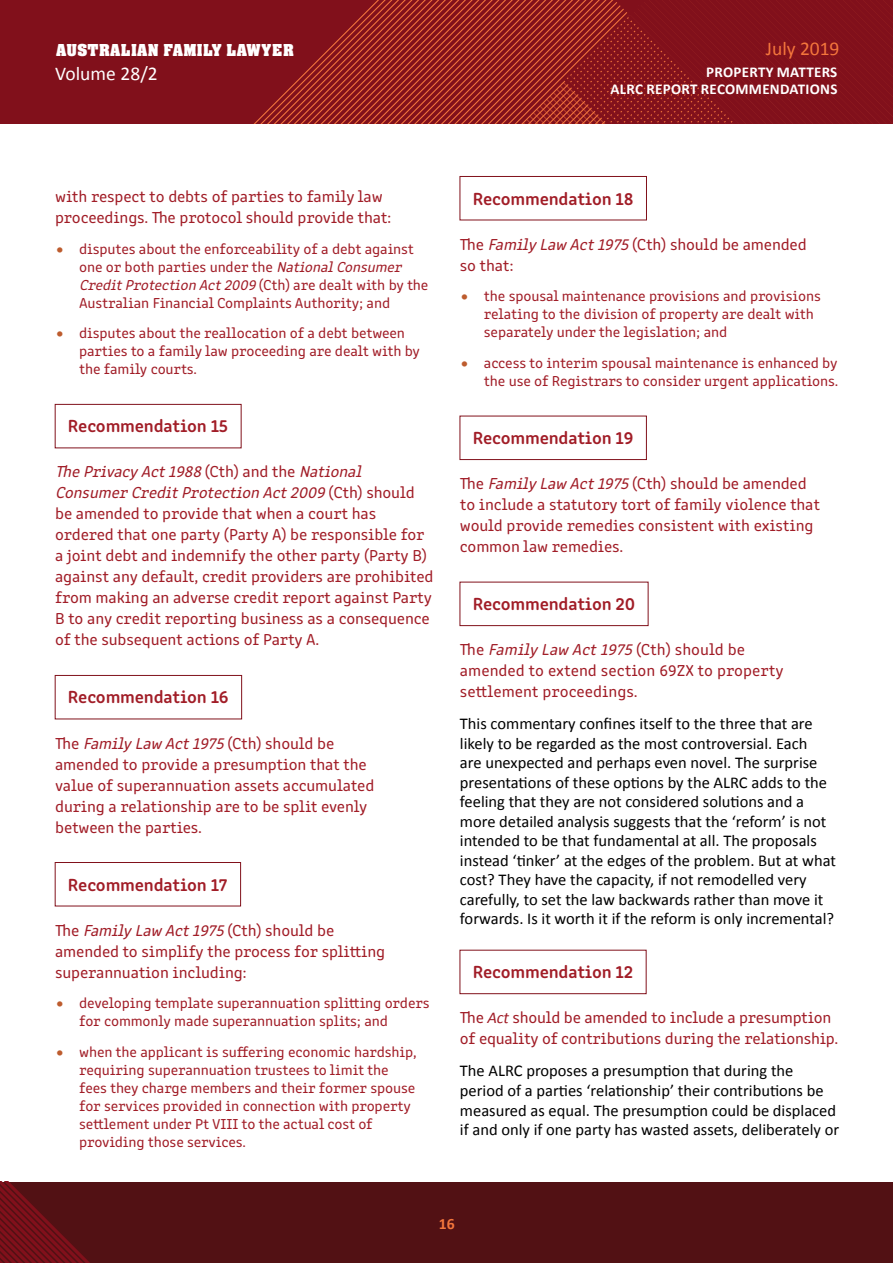
<style>
.page{position:relative;width:893px;height:1263px;background:#fff}
.page>*{position:absolute;margin:0;border:0;box-sizing:border-box;transform-origin:0 0}
.t1{font:19.5px "Calibri";color:#fff}
.t2{font:19.5px "Calibri";color:#f4763c}
.t3{font:600 18px "Clone Rounded";letter-spacing:-.01em;color:#a11d27}
.t4{font:18px "Aachen Bold Plain";letter-spacing:.02em;color:#fff}
.t5{font:16.5px/21px "Clone Rounded";letter-spacing:-.01em;color:#a11d27}
.t6{font:16.5px/19.5px "Calibri";color:#000}
.t7{font:700 15.75px "Calibri";color:#f4763c}
.t8{font:15px/18px "Clone Rounded";letter-spacing:-.01em;color:#a11d27}
.t9{font:700 15px/16.8px "Calibri";letter-spacing:.02em;color:#fff;text-align:right}
.s1{font-size:25.5px;color:#bd5c2e}
.s2{font-style:italic}
.s3{font-family:"Calibri";font-style:italic}
</style>
<div class="page">
<div style="left:0;top:0;width:893px;height:124px;background:#81101b"></div>
<svg style="left:254px;top:0;width:639px;height:124px"></svg>
<div style="left:0;top:1182px;width:893px;height:81px;background:#521114"></div>
<svg style="left:0;top:1182px;width:90px;height:81px"></svg>
<div style="left:55px;top:404px;width:187px;height:44px;border:1px solid #81111b"></div>
<div style="left:55px;top:675px;width:187px;height:44px;border:1px solid #81111b"></div>
<div style="left:55px;top:862px;width:186px;height:44px;border:1px solid #81111b"></div>
<div style="left:460px;top:176px;width:187px;height:44px;border:1px solid #81111b"></div>
<div style="left:460px;top:416px;width:187px;height:44px;border:1px solid #81111b"></div>
<div style="left:460px;top:582px;width:188px;height:44px;border:1px solid #81111b"></div>
<div style="left:460px;top:950px;width:186px;height:44px;border:1px solid #81111b"></div>
<p class="t4" style="left:56px;top:39px;width:240px">AUSTRALIAN FAMILY LAWYER</p>
<p class="t1" style="left:55px;top:62px;width:104px">Volume 28/2</p>
<p class="t2" style="left:766px;top:36px;width:75px">July 2019</p>
<p class="t9" style="left:610px;top:63px;width:228px">PROPERTY MATTERS<br>ALRC REPORT RECOMMENDATIONS</p>
<p class="t5" style="left:55px;top:185px;width:338px">with respect to debts of parties to family law proceedings. The protocol should provide that:</p>
<p class="t8" style="left:79px;top:238px;width:351px;text-indent:-24px"><span class="s1">•</span> disputes about the enforceability of a debt against one or both parties under the <span class="s2">NationalConsumer CreditProtectionAct2009</span>( C t h ) a r e d e a lt w it h b y t h e Australian Financial Complaints Authority; and</p>
<p class="t8" style="left:79px;top:323px;width:342px;text-indent:-24px"><span class="s1">•</span> disputes about the reallocation of a debt between parties to a family law proceeding are dealt with by the family courts.</p>
<p class="t3" style="left:68px;top:412px;width:162px">Recommendation 15</p>
<p class="t5" style="left:55px;top:460px;width:380px"><span class="s2">ThePrivacyAct1988</span>( C t h ) a n d t h e <span class="s2">National ConsumerCreditProtectionAct2009</span>( C t h ) s h o u l d be amended to provide that when a court has ordered that one party (Party A) be responsible for a joint debt and indemnify the other party (Party B) against any default, credit providers are prohibited from making an adverse credit report against Party B to any credit reporting business as a consequence of the subsequent actions of Party A.</p>
<p class="t3" style="left:68px;top:683px;width:162px">Recommendation 16</p>
<p class="t5" style="left:55px;top:731px;width:321px">Th e <span class="s2">FamilyLaw Act1975</span>(Ct h ) s h o u ld b e amended to provide a presumption that the value of superannuation assets accumulated during a relationship are to be split evenly between the parties.</p>
<p class="t3" style="left:68px;top:870px;width:161px">Recommendation 17</p>
<p class="t5" style="left:55px;top:918px;width:331px">Th e <span class="s2">FamilyLaw Act1975</span>(Ct h ) s h o u ld b e amended to simplify the process for splitting superannuation including:</p>
<p class="t8" style="left:79px;top:993px;width:352px;text-indent:-24px"><span class="s1">•</span> developing template superannuation splitting orders for commonly made superannuation splits; and</p>
<p class="t8" style="left:79px;top:1042px;width:339px;text-indent:-24px"><span class="s1">•</span> when the applicant is suffering economic hardship, requiring superannuation trustees to limit the fees they charge members and their former spouse for services provided in connection with property settlement under Pt VIII to the actual cost of providing those services.</p>
<p class="t3" style="left:473px;top:184px;width:162px">Recommendation 18</p>
<p class="t5" style="left:460px;top:232px;width:348px">The <span class="s2">FamilyLaw Act1975</span>(Cth) should be amended so that:</p>
<p class="t8" style="left:484px;top:286px;width:338px;text-indent:-24px"><span class="s1">•</span> the spousal maintenance provisions and provisions relating to the division of property are dealt with separately under the legislation; and</p>
<p class="t8" style="left:460px;top:353px;width:380px;text-align:right"><span class="s1">•</span> access to interim spousal maintenance is enhanced by the use of Registrars to consider urgent applications.</p>
<p class="t3" style="left:473px;top:424px;width:162px">Recommendation 19</p>
<p class="t5" style="left:460px;top:472px;width:362px">The <span class="s2">FamilyLaw Act1975</span>(Cth) should be amended to include a statutory tort of family violence that would provide remedies consistent with existing common law remedies.</p>
<p class="t3" style="left:473px;top:590px;width:164px">Recommendation 20</p>
<p class="t5" style="left:460px;top:638px;width:325px">Th e <span class="s2">FamilyLaw Act1975</span>(Ct h ) s h o u ld b e amended to extend section 69ZX to property settlement proceedings.</p>
<p class="t6" style="left:460px;top:713px;width:377px">This commentary confines itself to the three that are likely to be regarded as the most controversial. Each<br>are unexpected and perhaps even novel. The surprise presentations of these options by the ALRC adds to the feeling that they are not considered solutions and a more detailed analysis suggests that the ‘reform’ is not intended to be that fundamental at all. The proposals instead ‘tinker’ at the edges of the problem. But at what cost? They have the capacity, if not remodelled very carefully, to set the law backwards rather than move it forwards. Is it worth it if the reform is only incremental?</p>
<p class="t3" style="left:473px;top:958px;width:162px">Recommendation 12</p>
<p class="t5" style="left:460px;top:1006px;width:380px">The <span class="s3">Act</span> should be amended to include a presumption of equality of contributions during the relationship.</p>
<p class="t6" style="left:460px;top:1060px;width:381px">The ALRC proposes a presumption that during the period of a parties ‘relationship’ their contributions be measured as equal. The presumption could be displaced if and only if one party has wasted assets, deliberately or</p>
<p class="t7" style="left:439px;top:1214px;width:17px">16</p>
</div>
